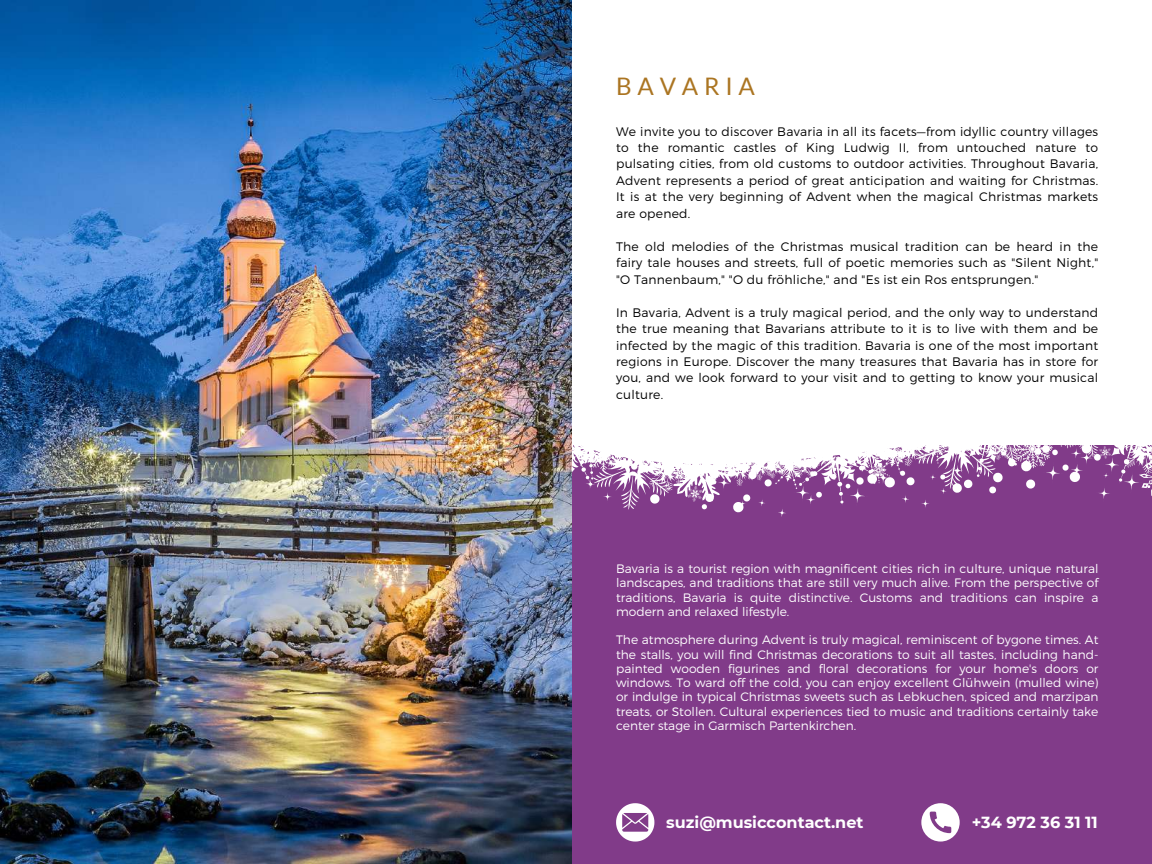
<style>
.page{position:relative;width:1152px;height:864px;background:#fff}
.page>*{position:absolute;margin:0;border:0;box-sizing:border-box;transform-origin:0 0}
.t1{font:24.15px "Lato";letter-spacing:.24em;color:#ab7522}
.t2{font:700 16.05px "Montserrat";color:#fff}
.t3{font:300 12.3px/16.5px "Montserrat";letter-spacing:.02em;color:#000;text-align:justify}
.t4{font:300 12.3px/14.2px "Montserrat";color:#fff;text-align:justify}
</style>
<div class="page">
<div style="left:572px;top:445px;width:580px;height:419px;background:#813b89"></div>
<svg style="left:733px;top:505px;width:10px;height:8px"></svg>
<svg style="left:701px;top:505px;width:6px;height:5px"></svg>
<svg style="left:738px;top:499px;width:10px;height:10px"></svg>
<svg style="left:775px;top:506px;width:14px;height:14px"></svg>
<svg style="left:572px;top:445px;width:580px;height:60px"></svg>
<img style="left:0;top:0;width:572px;height:864px">
<svg style="left:921px;top:803px;width:39px;height:38px"></svg>
<svg style="left:616px;top:803px;width:38px;height:38px"></svg>
<h1 class="t1" style="left:616px;top:72px;width:140px">BAVARIA</h1>
<p class="t3" style="left:616px;top:122px;width:484px">We invite you to discover Bavaria in all its facets—from idyllic country villages to the romantic castles of King Ludwig II, from untouched nature to pulsating cities, from old customs to outdoor activities. Throughout Bavaria, Advent represents a period of great anticipation and waiting for Christmas.<br>It is at the very beginning of Advent when the magical Christmas markets are opened.</p>
<p class="t3" style="left:616px;top:238px;width:484px">The old melodies of the Christmas musical tradition can be heard in the fairy tale houses and streets, full of poetic memories such as "Silent Night," "O Tannenbaum," "O du fröhliche," and "Es ist ein Ros entsprungen."</p>
<p class="t3" style="left:616px;top:303px;width:484px">In Bavaria, Advent is a truly magical period, and the only way to understand the true meaning that Bavarians attribute to it is to live with them and be infected by the magic of this tradition. Bavaria is one of the most important regions in Europe. Discover the many treasures that Bavaria has in store for you, and we look forward to your visit and to getting to know your musical culture.</p>
<p class="t4" style="left:616px;top:561px;width:484px">Bavaria is a tourist region with magnificent cities rich in culture, unique natural landscapes, and traditions that are still very much alive. From the perspective of traditions, Bavaria is quite distinctive. Customs and traditions can inspire a modern and relaxed lifestyle.</p>
<p class="t4" style="left:616px;top:632px;width:484px">The atmosphere during Advent is truly magical, reminiscent of bygone times. At the stalls, you will find Christmas decorations to suit all tastes, including hand&shy;painted wooden figurines and floral decorations for your home's doors or windows. To ward off the cold, you can enjoy excellent Glühwein (mulled wine) or indulge in typical Christmas sweets such as Lebkuchen, spiced and marzipan treats, or Stollen. Cultural experiences tied to music and traditions certainly take center stage in Garmisch Partenkirchen.</p>
<h2 class="t2" style="left:666px;top:812px;width:199px">suzi@musiccontact.net</h2>
<h2 class="t2" style="left:972px;top:812px;width:128px">+34 972 36 31 11</h2>
</div>
